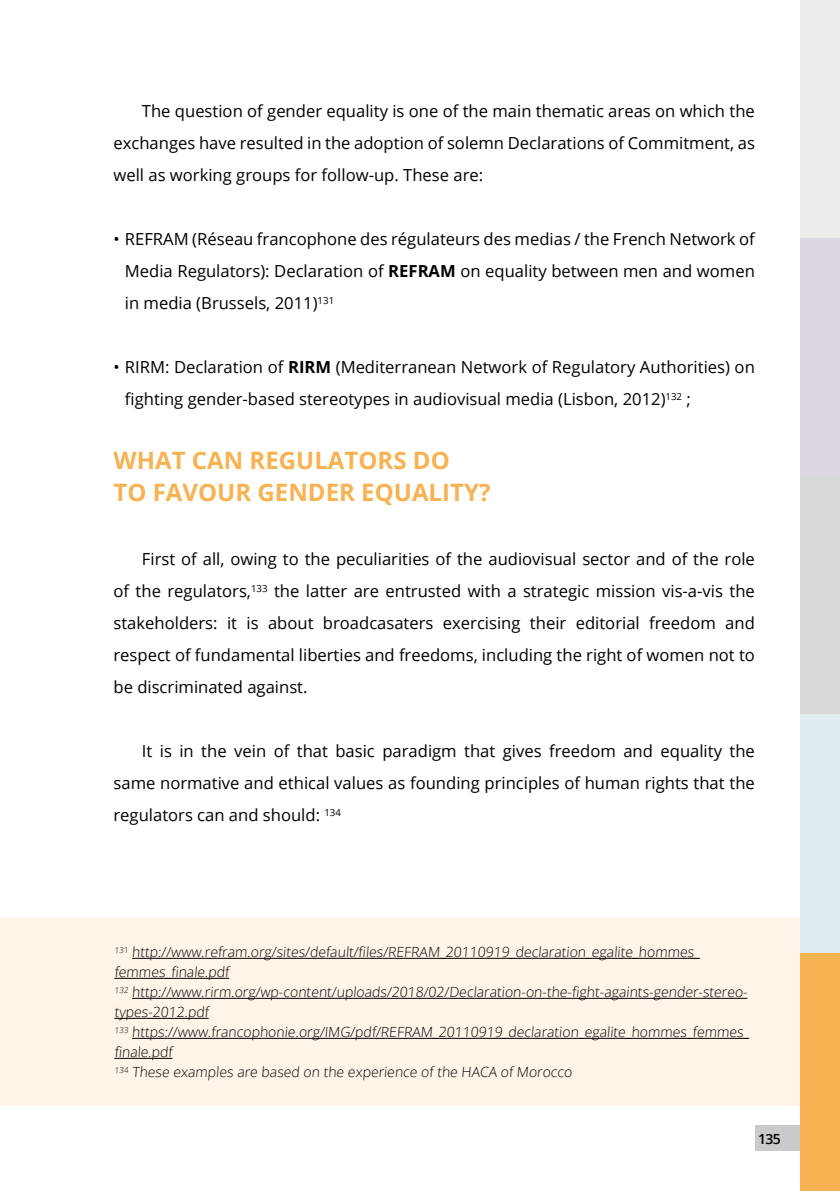
<style>
.page{position:relative;width:840px;height:1191px;background:#fff}
.page>*{position:absolute;margin:0;border:0;box-sizing:border-box;transform-origin:0 0}
.t1{font:700 24px "Open Sans";color:#f7b252}
.t2{font:16.6px/32px "Open Sans";color:#000;text-align:justify}
.t3{font:300 14px/20px "Open Sans";color:#000}
.t4{font:600 14px "Open Sans";color:#000}
.s1{font-weight:700}
</style>
<div class="page">
<div style="left:0;top:917px;width:839px;height:189px;background:#fef4e7"></div>
<hr style="left:132px;top:958px;width:567px;height:1px;background:#000">
<hr style="left:114px;top:978px;width:115px;height:1px;background:#000">
<hr style="left:132px;top:998px;width:615px;height:1px;background:#000">
<hr style="left:114px;top:1018px;width:95px;height:1px;background:#000">
<hr style="left:132px;top:1038px;width:616px;height:1px;background:#000">
<hr style="left:114px;top:1058px;width:58px;height:1px;background:#000">
<div style="left:754px;top:1125px;width:85px;height:26px;background:#cacaca"></div>
<div style="left:799px;top:952px;width:40px;height:239px;background:#f7b252"></div>
<div style="left:799px;top:238px;width:40px;height:238px;background:#ded7e2"></div>
<div style="left:799px;top:0;width:40px;height:238px;background:#efecec"></div>
<div style="left:799px;top:476px;width:40px;height:238px;background:#d6dada"></div>
<div style="left:799px;top:714px;width:40px;height:238px;background:#e0edf0"></div>
<p class="t2" style="left:113px;top:95px;width:642px;text-indent:28px">The question of gender equality is one of the main thematic areas on which the exchanges have resulted in the adoption of solemn Declarations of Commitment, as well as working groups for follow-up. These are:</p>
<p class="t2" style="left:125px;top:223px;width:631px;text-indent:-11px">• REFRAM (Réseau francophone des régulateurs des medias / the French Network of Media Regulators): Declaration of <span class="s1">REFRAM</span> on equality between men and women in media (Brussels, 2011)<sup>131</sup></p>
<p class="t2" style="left:125px;top:351px;width:631px;text-indent:-11px">• RIRM: Declaration of <span class="s1">RIRM</span> (Mediterranean Network of Regulatory Authorities) on fighting gender-based stereotypes in audiovisual media (Lisbon, 2012)<sup>132</sup> ;</p>
<p class="t1" style="left:113px;top:443px;width:337px">WHAT CAN REGULATORS DO</p>
<p class="t1" style="left:113px;top:475px;width:378px">TO FAVOUR GENDER EQUALITY?</p>
<p class="t2" style="left:113px;top:543px;width:642px;text-indent:28px">First of all, owing to the peculiarities of the audiovisual sector and of the role of the regulators,<sup>133</sup> the latter are entrusted with a strategic mission vis-a-vis the stakeholders: it is about broadcasaters exercising their editorial freedom and respect of fundamental liberties and freedoms, including the right of women not to be discriminated against.</p>
<p class="t2" style="left:113px;top:735px;width:642px;text-indent:28px">It is in the vein of that basic paradigm that gives freedom and equality the same normative and ethical values as founding principles of human rights that the regulators can and should: <sup>134</sup></p>
<p class="t3" style="left:114px;top:941px;width:588px"><sup>131</sup> http://www.refram.org/sites/default/files/REFRAM_20110919_declaration_egalite_hommes_ femmes_finale.pdf</p>
<p class="t3" style="left:114px;top:981px;width:635px"><sup>132</sup> http://www.rirm.org/wp-content/uploads/2018/02/Declaration-on-the-fight-againts-gender-stereo&shy;types-2012.pdf</p>
<p class="t3" style="left:114px;top:1021px;width:637px"><sup>133</sup> https://www.francophonie.org/IMG/pdf/REFRAM_20110919_declaration_egalite_hommes_femmes_ finale.pdf</p>
<p class="t3" style="left:114px;top:1061px;width:460px"><sup>134</sup> These examples are based on the experience of the HACA of Morocco</p>
<p class="t4" style="left:757px;top:1129px;width:24px">135</p>
</div>
